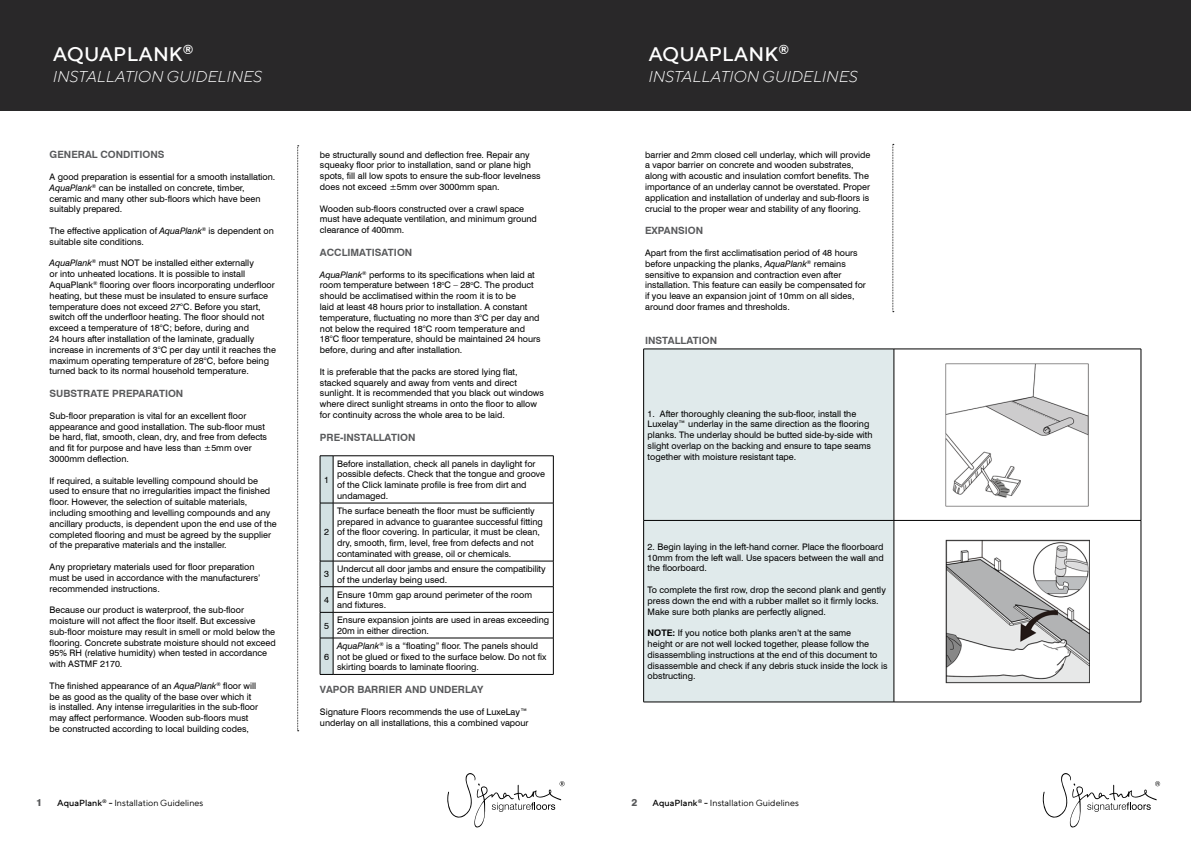
<style>
.page{position:relative;width:1191px;height:842px;background:#fff}
.page>*{position:absolute;margin:0;border:0;box-sizing:border-box;transform-origin:0 0}
.t1{font:500 20px "TT Norms";color:#fff}
.t2{font:italic 300 16px "TT Norms";color:#fff}
.t3{font:700 10px "Swiss 721 BT";color:#58595b}
.t4{font:800 10px "Swiss 721 BT";color:#58595b}
.t5{font:9px/10.8px "Swiss 721 BT";color:#000}
.t6{font:9px "TT Norms";color:#000}
.s1{font-style:italic}
.s2{font-weight:500}
.s3{font-weight:700}
</style>
<div class="page">
<div style="left:0;top:0;width:595px;height:111px;background:#292829"></div>
<svg style="left:297px;top:145px;width:2px;height:586px"></svg>
<hr style="left:333px;top:456px;width:220px;height:1px;background:#000">
<hr style="left:553px;top:456px;width:1px;height:47px;background:#000">
<hr style="left:333px;top:503px;width:220px;height:1px;background:#000">
<hr style="left:553px;top:503px;width:1px;height:58px;background:#000">
<hr style="left:333px;top:561px;width:220px;height:1px;background:#000">
<hr style="left:333px;top:586px;width:220px;height:1px;background:#000">
<hr style="left:333px;top:612px;width:220px;height:1px;background:#000">
<svg style="left:553px;top:561px;width:1px;height:77px"></svg>
<hr style="left:333px;top:638px;width:220px;height:1px;background:#000">
<hr style="left:553px;top:638px;width:1px;height:36px;background:#000">
<svg style="left:320px;top:456px;width:14px;height:219px;background:#b7c2c4"></svg>
<hr style="left:333px;top:674px;width:220px;height:1px;background:#000">
<svg style="left:447px;top:773px;width:117px;height:54px"></svg>
<div style="left:570px;top:0;width:621px;height:111px;background:#292829"></div>
<svg style="left:892px;top:144px;width:2px;height:168px"></svg>
<div style="left:644px;top:350px;width:249px;height:352px;background:#e0eaeb"></div>
<hr style="left:643px;top:349px;width:251px;height:1px;background:#000">
<hr style="left:643px;top:349px;width:1px;height:171px;background:#000">
<hr style="left:894px;top:349px;width:247px;height:1px;background:#000">
<hr style="left:893px;top:349px;width:1px;height:171px;background:#000">
<hr style="left:1140px;top:349px;width:1px;height:171px;background:#000">
<hr style="left:643px;top:520px;width:251px;height:1px;background:#000">
<hr style="left:643px;top:520px;width:1px;height:182px;background:#000">
<hr style="left:894px;top:520px;width:247px;height:1px;background:#000">
<hr style="left:893px;top:520px;width:1px;height:182px;background:#000">
<hr style="left:1140px;top:520px;width:1px;height:182px;background:#000">
<hr style="left:643px;top:702px;width:251px;height:1px;background:#000">
<hr style="left:894px;top:702px;width:247px;height:1px;background:#000">
<img style="left:945px;top:364px;width:143px;height:143px">
<img style="left:945px;top:539px;width:144px;height:144px">
<svg style="left:1042px;top:773px;width:118px;height:54px"></svg>
<h1 class="t1" style="left:53px;top:42px;width:142px">AQUAPLANK<sup>®</sup></h1>
<h2 class="t2" style="left:53px;top:67px;width:211px">INSTALLATION GUIDELINES</h2>
<p class="t3" style="left:50px;top:149px;width:116px">GENERAL CONDITIONS</p>
<p class="t5" style="left:50px;top:171px;width:227px">A good preparation is essential for a smooth installation.<br><span class="s1">AquaPlank</span><sup>®</sup> can be installed on concrete, timber, ceramic and many other sub-floors which have been suitably prepared.</p>
<p class="t5" style="left:50px;top:225px;width:226px">The effective application of <span class="s1">AquaPlank</span><sup>®</sup> is dependent on suitable site conditions.</p>
<p class="t5" style="left:50px;top:258px;width:228px"><span class="s1">AquaPlank</span><sup>®</sup> must NOT be installed either externally<br>or into unheated locations. It is possible to install AquaPlank<sup>®</sup> flooring over floors incorporating underfloor heating, but these must be insulated to ensure surface temperature does not exceed 27°C. Before you start, switch off the underfloor heating. The floor should not exceed a temperature of 18°C; before, during and<br>24 hours after installation of the laminate, gradually increase in increments of 3°C per day until it reaches the maximum operating temperature of 28°C, before being turned back to its normal household temperature.</p>
<p class="t3" style="left:50px;top:388px;width:135px">SUBSTRATE PREPARATION</p>
<p class="t5" style="left:50px;top:410px;width:219px">Sub-floor preparation is vital for an excellent floor appearance and good installation. The sub-floor must be hard, flat, smooth, clean, dry, and free from defects and fit for purpose and have less than ±5mm over 3000mm deflection.</p>
<p class="t5" style="left:50px;top:475px;width:229px">If required, a suitable levelling compound should be used to ensure that no irregularities impact the finished floor. However, the selection of suitable materials, including smoothing and levelling compounds and any ancillary products, is dependent upon the end use of the completed flooring and must be agreed by the supplier of the preparative materials and the installer.</p>
<p class="t5" style="left:50px;top:561px;width:212px">Any proprietary materials used for floor preparation must be used in accordance with the manufacturers’ recommended instructions.</p>
<p class="t5" style="left:50px;top:604px;width:228px">Because our product is waterproof, the sub-floor moisture will not affect the floor itself. But excessive sub-floor moisture may result in smell or mold below the flooring. Concrete substrate moisture should not exceed 95% RH (relative humidity) when tested in accordance with ASTMF 2170.</p>
<p class="t5" style="left:50px;top:680px;width:210px">The finished appearance of an <span class="s1">AquaPlank</span><sup>®</sup> floor will be as good as the quality of the base over which it is installed. Any intense irregularities in the sub-floor may affect performance. Wooden sub-floors must be constructed according to local building codes,</p>
<p class="t4" style="left:36px;top:796px;width:7px">1</p>
<p class="t6" style="left:57px;top:797px;width:148px"><span class="s2">AquaPlank</span><sup>®</sup> <span class="s2">-</span> Installation Guidelines</p>
<p class="t5" style="left:320px;top:149px;width:222px">be structurally sound and deflection free. Repair any squeaky floor prior to installation, sand or plane high spots, fill all low spots to ensure the sub-floor levelness does not exceed ±5mm over 3000mm span.</p>
<p class="t5" style="left:320px;top:203px;width:218px">Wooden sub-floors constructed over a crawl space must have adequate ventilation, and minimum ground clearance of 400mm.</p>
<p class="t3" style="left:320px;top:246px;width:94px">ACCLIMATISATION</p>
<p class="t5" style="left:320px;top:269px;width:222px"><span class="s1">AquaPlank</span><sup>®</sup> performs to its specifications when laid at room temperature between 18<sup>o</sup>C – 28<sup>o</sup>C. The product should be acclimatised within the room it is to be<br>laid at least 48 hours prior to installation. A constant temperature, fluctuating no more than 3°C per day and not below the required 18°C room temperature and 18°C floor temperature, should be maintained 24 hours before, during and after installation.</p>
<p class="t5" style="left:320px;top:366px;width:225px">It is preferable that the packs are stored lying flat, stacked squarely and away from vents and direct sunlight. It is recommended that you black out windows where direct sunlight streams in onto the floor to allow for continuity across the whole area to be laid.</p>
<p class="t3" style="left:320px;top:431px;width:97px">PRE-INSTALLATION</p>
<p class="t5" style="left:324px;top:474px;width:6px">1</p>
<p class="t5" style="left:337px;top:458px;width:209px">Before installation, check all panels in daylight for possible defects. Check that the tongue and groove of the Click laminate profile is free from dirt and undamaged.</p>
<p class="t5" style="left:324px;top:527px;width:6px">2</p>
<p class="t5" style="left:337px;top:505px;width:207px">The surface beneath the floor must be sufficiently prepared in advance to guarantee successful fitting of the floor covering. In particular, it must be clean, dry, smooth, firm, level, free from defects and not contaminated with grease, oil or chemicals.</p>
<p class="t5" style="left:324px;top:569px;width:6px">3</p>
<p class="t5" style="left:337px;top:563px;width:210px">Undercut all door jambs and ensure the compatibility of the underlay being used.</p>
<p class="t5" style="left:324px;top:594px;width:6px">4</p>
<p class="t5" style="left:337px;top:589px;width:196px">Ensure 10mm gap around perimeter of the room and fixtures.</p>
<p class="t5" style="left:324px;top:620px;width:6px">5</p>
<p class="t5" style="left:337px;top:614px;width:213px">Ensure expansion joints are used in areas exceeding<br>20m in either direction.</p>
<p class="t5" style="left:324px;top:651px;width:6px">6</p>
<p class="t5" style="left:337px;top:640px;width:211px"><span class="s1">AquaPlank</span><sup>®</sup> is a “floating” floor. The panels should not be glued or fixed to the surface below. Do not fix skirting boards to laminate flooring.</p>
<p class="t3" style="left:320px;top:684px;width:165px">VAPOR BARRIER AND UNDERLAY</p>
<p class="t5" style="left:320px;top:706px;width:210px">Signature Floors recommends the use of LuxeLay™ underlay on all installations, this a combined vapour</p>
<h1 class="t1" style="left:648px;top:42px;width:142px">AQUAPLANK<sup>®</sup></h1>
<h2 class="t2" style="left:648px;top:67px;width:211px">INSTALLATION GUIDELINES</h2>
<p class="t5" style="left:645px;top:149px;width:227px">barrier and 2mm closed cell underlay, which will provide a vapor barrier on concrete and wooden substrates, along with acoustic and insulation comfort benefits. The importance of an underlay cannot be overstated. Proper application and installation of underlay and sub-floors is crucial to the proper wear and stability of any flooring.</p>
<p class="t3" style="left:645px;top:225px;width:60px">EXPANSION</p>
<p class="t5" style="left:645px;top:247px;width:222px">Apart from the first acclimatisation period of 48 hours before unpacking the planks, <span class="s1">AquaPlank</span><sup>®</sup> remains sensitive to expansion and contraction even after installation. This feature can easily be compensated for if you leave an expansion joint of 10mm on all sides, around door frames and thresholds.</p>
<p class="t3" style="left:645px;top:334px;width:74px">INSTALLATION</p>
<p class="t5" style="left:647px;top:408px;width:226px">1. After thoroughly cleaning the sub-floor, install the Luxelay™ underlay in the same direction as the flooring planks. The underlay should be butted side-by-side with slight overlap on the backing and ensure to tape seams together with moisture resistant tape.</p>
<p class="t5" style="left:647px;top:541px;width:238px;text-align:justify">2. Begin laying in the left-hand corner. Place the floorboard 10mm from the left wall. Use spacers between the wall and the floorboard.</p>
<p class="t5" style="left:647px;top:584px;width:240px">To complete the first row, drop the second plank and gently press down the end with a rubber mallet so it firmly locks.<br>Make sure both planks are perfectly aligned.</p>
<p class="t5" style="left:647px;top:627px;width:241px"><span class="s3">NOTE:</span> If you notice both planks aren’t at the same<br>height or are not well locked together, please follow the disassembling instructions at the end of this document to disassemble and check if any debris stuck inside the lock is obstructing.</p>
<p class="t4" style="left:631px;top:796px;width:7px">2</p>
<p class="t6" style="left:652px;top:797px;width:148px"><span class="s2">AquaPlank</span><sup>®</sup> <span class="s2">-</span> Installation Guidelines</p>
</div>
